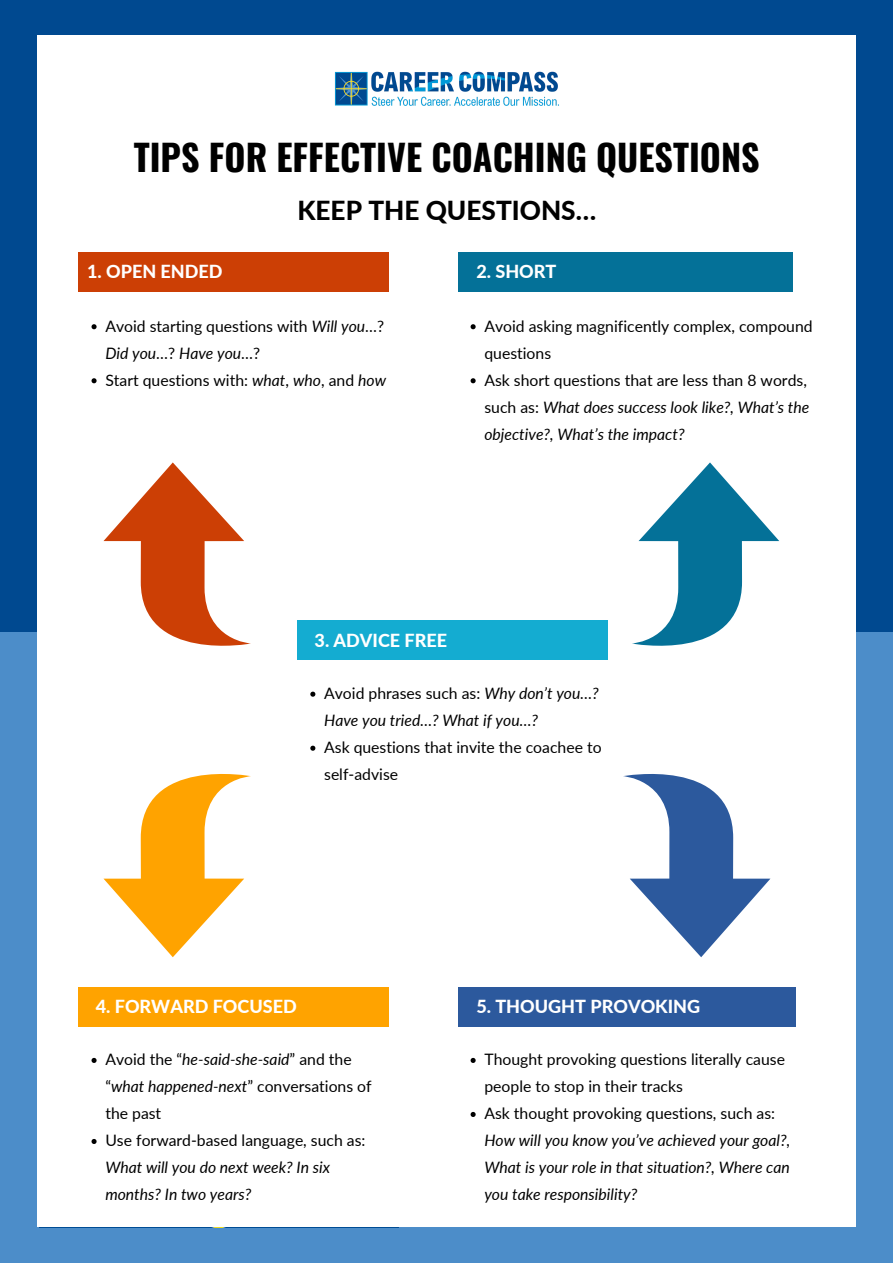
<style>
.page{position:relative;width:893px;height:1263px;background:#4c8dc9}
.page>*{position:absolute;margin:0;border:0;box-sizing:border-box;transform-origin:0 0}
.t1{font:700 36px "Oswald";color:#000}
.t2{font:800 26.17px "Lato";color:#000}
.t3{font:800 18px "Lato";color:#fff}
.t4{font:italic 15.75px/27px "Lato";color:#000}
.t5{font:15.75px/27px "Lato";color:#000}
.s1{font-style:italic}
.s2{font-style:normal}
</style>
<div class="page">
<div style="left:0;top:0;width:893px;height:632px;background:#004990"></div>
<div style="left:37px;top:36px;width:819px;height:1191px;background:#fff"></div>
<img style="left:335px;top:71px;width:224px;height:35px">
<svg style="left:91px;top:324px;width:6px;height:5px"></svg>
<svg style="left:91px;top:378px;width:6px;height:5px"></svg>
<div style="left:79px;top:251px;width:310px;height:40px;background:#cc3f05"></div>
<svg style="left:470px;top:324px;width:5px;height:5px"></svg>
<svg style="left:470px;top:378px;width:5px;height:5px"></svg>
<div style="left:457px;top:251px;width:335px;height:40px;background:#047198"></div>
<svg style="left:91px;top:1058px;width:6px;height:5px"></svg>
<svg style="left:91px;top:1139px;width:6px;height:5px"></svg>
<div style="left:79px;top:987px;width:310px;height:39px;background:#ffa300"></div>
<svg style="left:470px;top:1058px;width:5px;height:5px"></svg>
<svg style="left:470px;top:1112px;width:5px;height:5px"></svg>
<div style="left:458px;top:987px;width:337px;height:39px;background:#2c599d"></div>
<svg style="left:103px;top:774px;width:148px;height:183px"></svg>
<svg style="left:623px;top:774px;width:147px;height:183px"></svg>
<svg style="left:632px;top:462px;width:147px;height:184px"></svg>
<svg style="left:103px;top:462px;width:148px;height:184px"></svg>
<svg style="left:310px;top:692px;width:5px;height:5px"></svg>
<svg style="left:310px;top:746px;width:5px;height:5px"></svg>
<div style="left:297px;top:621px;width:311px;height:39px;background:#14acd1"></div>
<p class="t1" style="left:134px;top:129px;width:627px">TIPS FOR EFFECTIVE COACHING QUESTIONS</p>
<p class="t2" style="left:297px;top:194px;width:300px">KEEP THE QUESTIONS…</p>
<p class="t3" style="left:87px;top:260px;width:137px">1. OPEN ENDED</p>
<p class="t5" style="left:105px;top:312px;width:280px">Avoid starting questions with <span class="s1">Will you</span>…?<br><span class="s1">Did you</span>…? <span class="s1">Have you</span>…?</p>
<p class="t5" style="left:105px;top:366px;width:282px">Start questions with: <span class="s1">what</span>, <span class="s1">who</span>, and <span class="s1">how</span></p>
<p class="t3" style="left:476px;top:260px;width:82px">2. SHORT</p>
<p class="t5" style="left:484px;top:312px;width:330px">Avoid asking magnificently complex, compound questions</p>
<p class="t4" style="left:484px;top:366px;width:326px"><span class="s2">Ask short questions that are less than 8 words, such as:</span> What does success look like?, What’s the objective?, What’s the impact?</p>
<p class="t3" style="left:315px;top:629px;width:134px">3. ADVICE FREE</p>
<p class="t4" style="left:324px;top:679px;width:276px"><span class="s2">Avoid phrases such as:</span> Why don’t you…?<br>Have you tried…? What if you…?</p>
<p class="t5" style="left:324px;top:733px;width:279px">Ask questions that invite the coachee to self-advise</p>
<p class="t3" style="left:96px;top:995px;width:202px">4. FORWARD FOCUSED</p>
<p class="t3" style="left:476px;top:995px;width:225px">5. THOUGHT PROVOKING</p>
<p class="t5" style="left:105px;top:1045px;width:268px">Avoid the “<span class="s1">he-said-she-said</span>” and the “<span class="s1">what happened-next</span>” conversations of the past</p>
<p class="t4" style="left:105px;top:1126px;width:262px"><span class="s2">Use forward-based language, such as:<br></span>What will you do next week? In six months? In two years?</p>
<p class="t5" style="left:484px;top:1045px;width:302px">Thought provoking questions literally cause people to stop in their tracks</p>
<p class="t4" style="left:484px;top:1099px;width:307px"><span class="s2">Ask thought provoking questions, such as:<br></span>How will you know you’ve achieved your goal?, What is your role in that situation?, Where can you take responsibility?</p>
</div>
